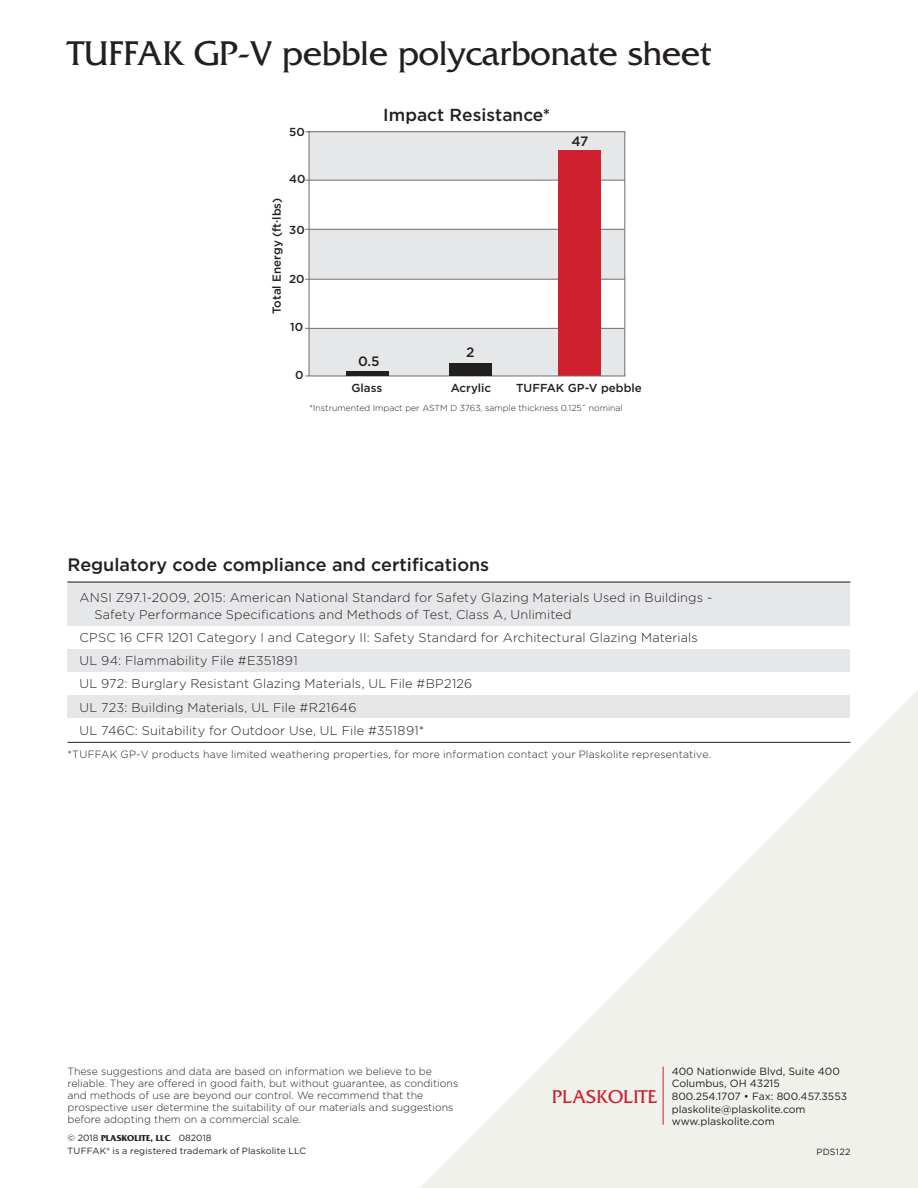
<style>
.page{position:relative;width:918px;height:1188px;background:#fff}
.page>*{position:absolute;margin:0;border:0;box-sizing:border-box;transform-origin:0 0}
.t1{font:36px "Friz Quadrata";color:#231f20}
.t2{font:19.5px "Friz Quadrata";color:#d0202e}
.t3{font:500 18px "Gotham";color:#231f20}
.t4{font:500 17.4px "Gotham";color:#231f20}
.t5{font:500 13.5px "Gotham";color:#231f20}
.t6{font:300 12.75px/23.2px "Gotham";letter-spacing:.01em;color:#231f20}
.t7{font:500 11.55px "Gotham";color:#231f20}
.t8{font:300 10.5px/12px "Gotham";color:#231f20}
.t9{font:10.5px/12.6px "Gotham";color:#231f20}
.t10{font:300 10.5px "Gotham";letter-spacing:.02em;color:#231f20}
.t11{font:9px "Gotham";letter-spacing:.02em;color:#231f20}
.t12{font:700 9px "Friz Quadrata";color:#231f20}
.t13{font:300 8.7px "Gotham";color:#231f20}
.s1{font-family:"Gotham";font-weight:400}
</style>
<div class="page">
<div style="left:68px;top:582px;width:782px;height:44px;background:#e6e7e9"></div>
<div style="left:68px;top:649px;width:782px;height:23px;background:#e6e7e9"></div>
<div style="left:68px;top:696px;width:782px;height:22px;background:#e6e7e9"></div>
<hr style="left:68px;top:582px;width:782px;height:1px;background:#231f20">
<svg style="left:305px;top:131px;width:320px;height:245px"></svg>
<hr style="left:346px;top:372px;width:43px;height:4px;background:#231f20">
<div style="left:449px;top:363px;width:42px;height:13px;background:#231f20"></div>
<hr style="left:68px;top:742px;width:782px;height:1px;background:#231f20">
<svg style="left:419px;top:690px;width:499px;height:498px;fill:#f1f1ec"></svg>
<hr style="left:663px;top:1066px;width:1px;height:59px;background:#d0202e">
<h1 class="t1" style="left:68px;top:33px;width:645px">TUFFAK GP-V pebble polycarbonate sheet</h1>
<p class="t7" style="left:289px;top:125px;width:17px">50</p>
<p class="t7" style="left:289px;top:171px;width:18px">40</p>
<p class="t7" style="left:269px;top:314px;width:118px;rotate:-90deg">Total Energy (ft·lbs)</p>
<p class="t7" style="left:289px;top:222px;width:17px">30</p>
<p class="t7" style="left:289px;top:271px;width:17px">20</p>
<p class="t7" style="left:290px;top:320px;width:15px">10</p>
<p class="t7" style="left:295px;top:368px;width:10px">0</p>
<h3 class="t4" style="left:383px;top:104px;width:169px">Impact Resistance*</h3>
<p class="t5" style="left:571px;top:132px;width:19px">47</p>
<p class="t5" style="left:358px;top:352px;width:23px">0.5</p>
<p class="t5" style="left:466px;top:343px;width:10px">2</p>
<p class="t7" style="left:352px;top:380px;width:32px">Glass</p>
<p class="t7" style="left:451px;top:380px;width:42px">Acrylic</p>
<p class="t7" style="left:516px;top:380px;width:127px">TUFFAK GP-V pebble</p>
<p class="t13" style="left:309px;top:402px;width:315px">*Instrumented Impact per ASTM D 3763, sample thickness 0.125˝ nominal</p>
<h3 class="t3" style="left:68px;top:552px;width:423px">Regulatory code compliance and certifications</h3>
<p class="t6" style="left:95px;top:589px;width:619px;line-height:16.5px;text-indent:-15px">ANSI Z97.1-2009, 2015: American National Standard for Safety Glazing Materials Used in Buildings -<br>Safety Performance Specifications and Methods of Test, Class A, Unlimited</p>
<p class="t6" style="left:80px;top:625px;width:620px">CPSC 16 CFR 1201 Category I and Category II: Safety Standard for Architectural Glazing Materials UL 94: Flammability File #E351891<br>UL 972: Burglary Resistant Glazing Materials, UL File #BP2126<br>UL 723: Building Materials, UL File #R21646<br>UL 746C: Suitability for Outdoor Use, UL File #351891*</p>
<p class="t10" style="left:68px;top:748px;width:645px">*TUFFAK GP-V products have limited weathering properties, for more information contact your Plaskolite representative.</p>
<p class="t8" style="left:68px;top:1065px;width:392px">These suggestions and data are based on information we believe to be reliable. They are offered in good faith, but without guarantee, as conditions and methods of use are beyond our control. We recommend that the prospective user determine the suitability of our materials and suggestions before adopting them on a commercial scale.</p>
<p class="t12" style="left:68px;top:1133px;width:146px"><span class="s1">© 2018</span> PLASKOLITE, LLC <span class="s1">082018</span></p>
<p class="t11" style="left:68px;top:1145px;width:240px">TUFFAK® is a registered trademark of Plaskolite LLC</p>
<h2 class="t2" style="left:552px;top:1086px;width:107px">PLASKOLITE</h2>
<p class="t9" style="left:672px;top:1065px;width:177px">400 Nationwide Blvd, Suite 400<br>Columbus, OH 43215<br>800.254.1707 • Fax: 800.457.3553 plaskolite@plaskolite.com www.plaskolite.com</p>
<p class="t11" style="left:816px;top:1146px;width:36px">PDS122</p>
</div>
